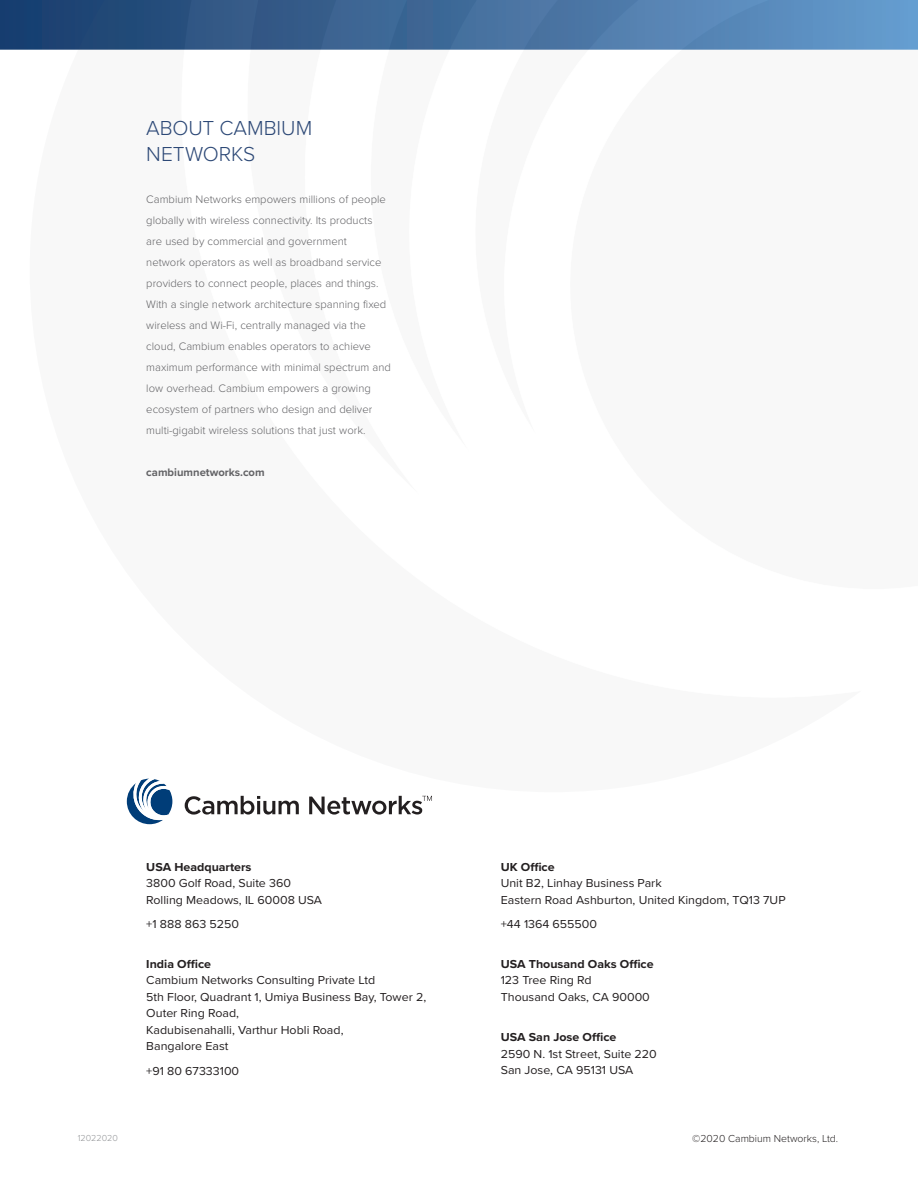
<style>
.page{position:relative;width:918px;height:1188px;background:#fff}
.page>*{position:absolute;margin:0;border:0;box-sizing:border-box;transform-origin:0 0}
.t1{font:300 21px/25.5px "Proxima Nova";color:#2c4876}
.t2{font:12px/16.5px "Proxima Nova";color:#231f20;scale:1.04 1}
.t3{font:700 12px "Proxima Nova";color:#231f20;scale:1.04 1}
.t4{font:300 11.25px/21px "Proxima Nova";color:#636366}
.t5{font:700 11.25px "Proxima Nova";color:#636366}
.t6{font:300 10.5px "Proxima Nova";color:#231f20}
.t7{font:300 9px "Proxima Nova";color:#939598}
</style>
<div class="page">
<svg style="left:0;top:0;width:30px;height:50px"></svg>
<svg style="left:30px;top:0;width:129px;height:779px"></svg>
<svg style="left:159px;top:0;width:759px;height:50px;background:#4a76a5"></svg>
<svg style="left:185px;top:796px;width:114px;height:19px"></svg>
<svg style="left:309px;top:796px;width:123px;height:19px"></svg>
<svg style="left:127px;top:779px;width:45px;height:45px"></svg>
<h1 class="t1" style="left:146px;top:114px;width:167px">ABOUT CAMBIUM<br>NETWORKS</h1>
<p class="t4" style="left:146px;top:188px;width:246px">Cambium Networks empowers millions of people globally with wireless connectivity. Its products are used by commercial and government<br>network operators as well as broadband service providers to connect people, places and things.<br>With a single network architecture spanning fixed wireless and Wi-Fi, centrally managed via the cloud, Cambium enables operators to achieve maximum performance with minimal spectrum and low overhead. Cambium empowers a growing ecosystem of partners who design and deliver multi-gigabit wireless solutions that just work.</p>
<p class="t5" style="left:146px;top:464px;width:120px">cambiumnetworks.com</p>
<p class="t3" style="left:146px;top:858px;width:103px">USA Headquarters</p>
<p class="t2" style="left:146px;top:874px;width:171px">3800 Golf Road, Suite 360<br>Rolling Meadows, IL 60008 USA</p>
<p class="t2" style="left:146px;top:915px;width:91px">+1 888 863 5250</p>
<p class="t3" style="left:146px;top:955px;width:64px">India Office</p>
<p class="t2" style="left:146px;top:972px;width:271px">Cambium Networks Consulting Private Ltd<br>5th Floor, Quadrant 1, Umiya Business Bay, Tower 2,<br>Outer Ring Road,<br>Kadubisenahalli, Varthur Hobli Road,<br>Bangalore East</p>
<p class="t2" style="left:146px;top:1062px;width:91px">+91 80 67333100</p>
<p class="t3" style="left:501px;top:858px;width:53px">UK Office</p>
<p class="t2" style="left:501px;top:874px;width:275px">Unit B2, Linhay Business Park<br>Eastern Road Ashburton, United Kingdom, TQ13 7UP</p>
<p class="t2" style="left:501px;top:915px;width:94px">+44 1364 655500</p>
<p class="t3" style="left:501px;top:955px;width:149px">USA Thousand Oaks Office</p>
<p class="t2" style="left:501px;top:972px;width:145px">123 Tree Ring Rd<br>Thousand Oaks, CA 90000</p>
<p class="t3" style="left:501px;top:1028px;width:113px">USA San Jose Office</p>
<p class="t2" style="left:501px;top:1045px;width:152px">2590 N. 1st Street, Suite 220<br>San Jose, CA 95131 USA</p>
<p class="t7" style="left:78px;top:1131px;width:42px">12022020</p>
<p class="t6" style="left:692px;top:1131px;width:147px">©2020 Cambium Networks, Ltd.</p>
</div>
